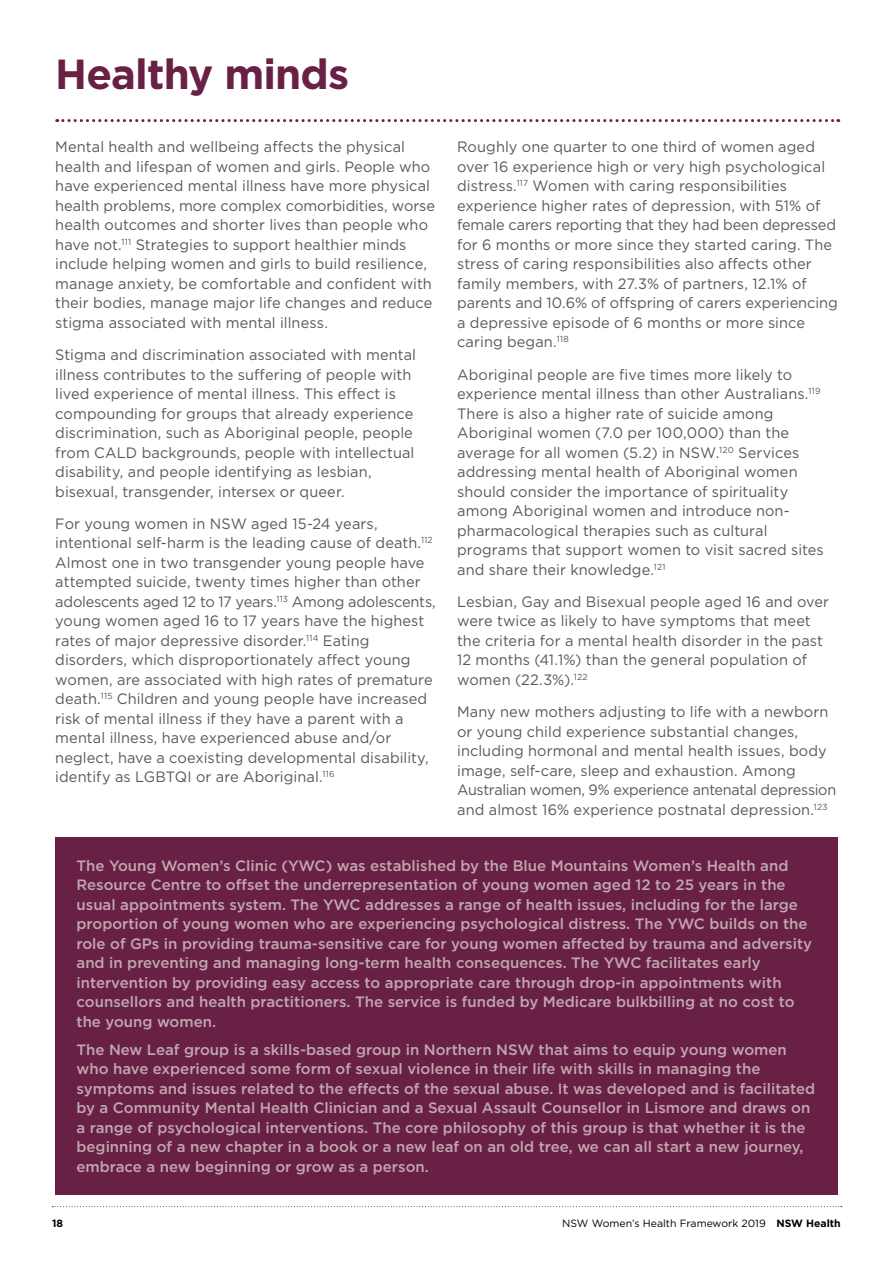
<style>
.page{position:relative;width:893px;height:1263px;background:#fff}
.page>*{position:absolute;margin:0;border:0;box-sizing:border-box;transform-origin:0 0}
.t1{font:700 42px "Gotham";letter-spacing:-.02em;color:#682045}
.t2{font:15px/19.5px "Gotham";letter-spacing:.005em;color:#58595b}
.t3{font:500 15px/19.5px "Gotham";color:#c1a7af}
.t4{font:10.5px "Gotham";color:#000}
.t5{font:700 10.5px "Gotham";color:#000}
.s1{font-weight:700}
</style>
<div class="page">
<svg style="left:52px;top:1206px;width:790px;height:1px"></svg>
<svg style="left:57px;top:119px;width:782px;height:3px"></svg>
<div style="left:55px;top:837px;width:783px;height:357px;background:#682045"></div>
<h1 class="t1" style="left:55px;top:46px;width:296px">Healthy minds</h1>
<p class="t2" style="left:55px;top:137px;width:381px">Mental health and wellbeing affects the physical health and lifespan of women and girls. People who have experienced mental illness have more physical health problems, more complex comorbidities, worse health outcomes and shorter lives than people who have not.<sup>111</sup> Strategies to support healthier minds include helping women and girls to build resilience, manage anxiety, be comfortable and confident with their bodies, manage major life changes and reduce stigma associated with mental illness.</p>
<p class="t2" style="left:55px;top:345px;width:362px">Stigma and discrimination associated with mental illness contributes to the suffering of people with lived experience of mental illness. This effect is compounding for groups that already experience discrimination, such as Aboriginal people, people from CALD backgrounds, people with intellectual disability, and people identifying as lesbian, bisexual, transgender, intersex or queer.</p>
<p class="t2" style="left:55px;top:514px;width:382px">For young women in NSW aged 15-24 years, intentional self-harm is the leading cause of death.<sup>112<br></sup>Almost one in two transgender young people have attempted suicide, twenty times higher than other adolescents aged 12 to 17 years.<sup>113</sup> Among adolescents, young women aged 16 to 17 years have the highest rates of major depressive disorder.<sup>114</sup> Eating disorders, which disproportionately affect young women, are associated with high rates of premature death.<sup>115</sup> Children and young people have increased risk of mental illness if they have a parent with a mental illness, have experienced abuse and/or neglect, have a coexisting developmental disability, identify as LGBTQI or are Aboriginal.<sup>116</sup></p>
<p class="t2" style="left:457px;top:137px;width:382px">Roughly one quarter to one third of women aged over 16 experience high or very high psychological distress.<sup>117</sup> Women with caring responsibilities experience higher rates of depression, with 51% of female carers reporting that they had been depressed for 6 months or more since they started caring. The stress of caring responsibilities also affects other family members, with 27.3% of partners, 12.1% of parents and 10.6% of offspring of carers experiencing a depressive episode of 6 months or more since caring began.<sup>118</sup></p>
<p class="t2" style="left:457px;top:365px;width:368px">Aboriginal people are five times more likely to experience mental illness than other Australians.<sup>119<br></sup>There is also a higher rate of suicide among Aboriginal women (7.0 per 100,000) than the average for all women (5.2) in NSW.<sup>120</sup> Services addressing mental health of Aboriginal women should consider the importance of spirituality among Aboriginal women and introduce non&shy;pharmacological therapies such as cultural programs that support women to visit sacred sites and share their knowledge.<sup>121</sup></p>
<p class="t2" style="left:457px;top:592px;width:373px">Lesbian, Gay and Bisexual people aged 16 and over were twice as likely to have symptoms that meet the criteria for a mental health disorder in the past 12 months (41.1%) than the general population of women (22.3%).<sup>122</sup></p>
<p class="t2" style="left:457px;top:702px;width:381px">Many new mothers adjusting to life with a newborn or young child experience substantial changes, including hormonal and mental health issues, body image, self-care, sleep and exhaustion. Among Australian women, 9% experience antenatal depression and almost 16% experience postnatal depression.<sup>123</sup></p>
<p class="t3" style="left:77px;top:855px;width:737px">The Young Women’s Clinic (YWC) was established by the Blue Mountains Women’s Health and Resource Centre to offset the underrepresentation of young women aged 12 to 25 years in the usual appointments system. The YWC addresses a range of health issues, including for the large proportion of young women who are experiencing psychological distress. The YWC builds on the role of GPs in providing trauma-sensitive care for young women affected by trauma and adversity and in preventing and managing long-term health consequences. The YWC facilitates early intervention by providing easy access to appropriate care through drop-in appointments with counsellors and health practitioners. The service is funded by Medicare bulkbilling at no cost to the young women.</p>
<p class="t3" style="left:77px;top:1039px;width:740px">The New Leaf group is a skills-based group in Northern NSW that aims to equip young women who have experienced some form of sexual violence in their life with skills in managing the symptoms and issues related to the effects of the sexual abuse. It was developed and is facilitated by a Community Mental Health Clinician and a Sexual Assault Counsellor in Lismore and draws on a range of psychological interventions. The core philosophy of this group is that whether it is the beginning of a new chapter in a book or a new leaf on an old tree, we can all start a new journey, embrace a new beginning or grow as a person.</p>
<p class="t5" style="left:52px;top:1216px;width:13px">18</p>
<p class="t4" style="left:562px;top:1217px;width:280px">NSW Women’s Health Framework 2019 <span class="s1">NSW Health</span></p>
</div>
